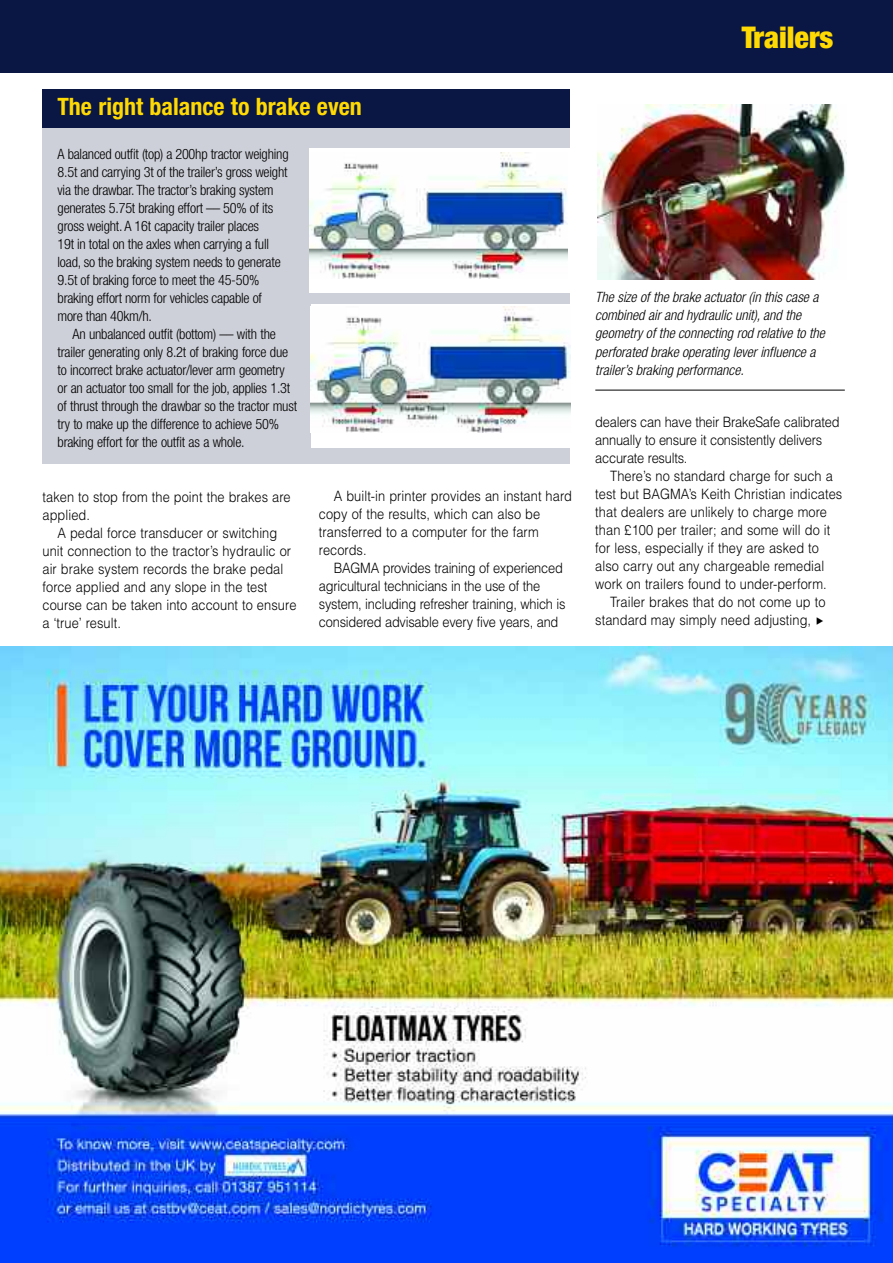
<style>
.page{position:relative;width:893px;height:1263px;background:#fff}
.page>*{position:absolute;margin:0;border:0;box-sizing:border-box;transform-origin:0 0}
.t1{font:900 condensed 30px "Helvetica Neue";color:#ffd902}
.t2{font:700 condensed 24px "Helvetica Neue";color:#ffd902}
.t3{font:300 14.25px/18px "Helvetica";letter-spacing:.005em;color:#000;scale:.9 1}
.t4{font:300 condensed 14.25px/18px "Helvetica Neue";letter-spacing:-.015em;color:#000}
.t5{font:300 14.25px/18px "Helvetica";letter-spacing:-.015em;color:#000;scale:.9 1}
.t6{font:italic 300 condensed 14.25px/18px "Helvetica Neue";color:#000}
</style>
<div class="page">
<div style="left:43px;top:122px;width:527px;height:342px;background:#ced0d9"></div>
<div style="left:309px;top:149px;width:261px;height:144px;background:#fff"></div>
<img style="left:309px;top:152px;width:259px;height:127px">
<div style="left:311px;top:304px;width:259px;height:144px;background:#fff"></div>
<img style="left:311px;top:307px;width:259px;height:126px">
<div style="left:43px;top:89px;width:527px;height:39px;background:#0a1643"></div>
<img style="left:597px;top:104px;width:249px;height:175px">
<hr style="left:595px;top:390px;width:250px;height:1px;background:#000">
<img style="left:0;top:646px;width:893px;height:617px">
<div style="left:0;top:0;width:893px;height:72px;background:#0a1643"></div>
<h2 class="t2" style="left:57px;top:98px;width:306px">The right balance to brake even</h2>
<p class="t4" style="left:58px;top:146px;width:233px">A balanced outfit (top) a 200hp tractor weighing 8.5t and carrying 3t of the trailer’s gross weight via the drawbar. The tractor’s braking system generates 5.75t braking effort –– 50% of its gross weight. A 16t capacity trailer places<br>19t in total on the axles when carrying a full load, so the braking system needs to generate 9.5t of braking force to meet the 45-50% braking effort norm for vehicles capable of more than 40km/h.</p>
<p class="t4" style="left:58px;top:326px;width:241px;text-indent:15px">An unbalanced outfit (bottom) –– with the trailer generating only 8.2t of braking force due to incorrect brake actuator/lever arm geometry or an actuator too small for the job, applies 1.3t of thrust through the drawbar so the tractor must try to make up the difference to achieve 50% braking effort for the outfit as a whole.</p>
<p class="t3" style="left:43px;top:488px;width:277px">taken to stop from the point the brakes are applied.</p>
<p class="t3" style="left:43px;top:524px;width:284px;text-indent:15px">A pedal force transducer or switching unit connection to the tractor’s hydraulic or air brake system records the brake pedal force applied and any slope in the test course can be taken into account to ensure a ‘true’ result.</p>
<p class="t3" style="left:319px;top:487px;width:283px;text-indent:15px">A built-in printer provides an instant hard copy of the results, which can also be transferred to a computer for the farm records.</p>
<p class="t5" style="left:319px;top:559px;width:276px;text-indent:15px">BAGMA provides training of experienced agricultural technicians in the use of the system, including refresher training, which is considered advisable every five years, and</p>
<h1 class="t1" style="left:742px;top:27px;width:93px">Trailers</h1>
<p class="t6" style="left:595px;top:290px;width:231px">The size of the brake actuator (in this case a combined air and hydraulic unit), and the geometry of the connecting rod relative to the perforated brake operating lever influence a trailer’s braking performance.</p>
<p class="t5" style="left:595px;top:413px;width:273px">dealers can have their BrakeSafe calibrated annually to ensure it consistently delivers accurate results.</p>
<p class="t3" style="left:595px;top:467px;width:276px;text-indent:15px">There’s no standard charge for such a test but BAGMA’s Keith Christian indicates that dealers are unlikely to charge more than £100 per trailer; and some will do it for less, especially if they are asked to also carry out any chargeable remedial work on trailers found to under-perform.</p>
<p class="t3" style="left:595px;top:593px;width:257px;text-indent:15px">Trailer brakes that do not come up to standard may simply need adjusting,</p>
</div>
